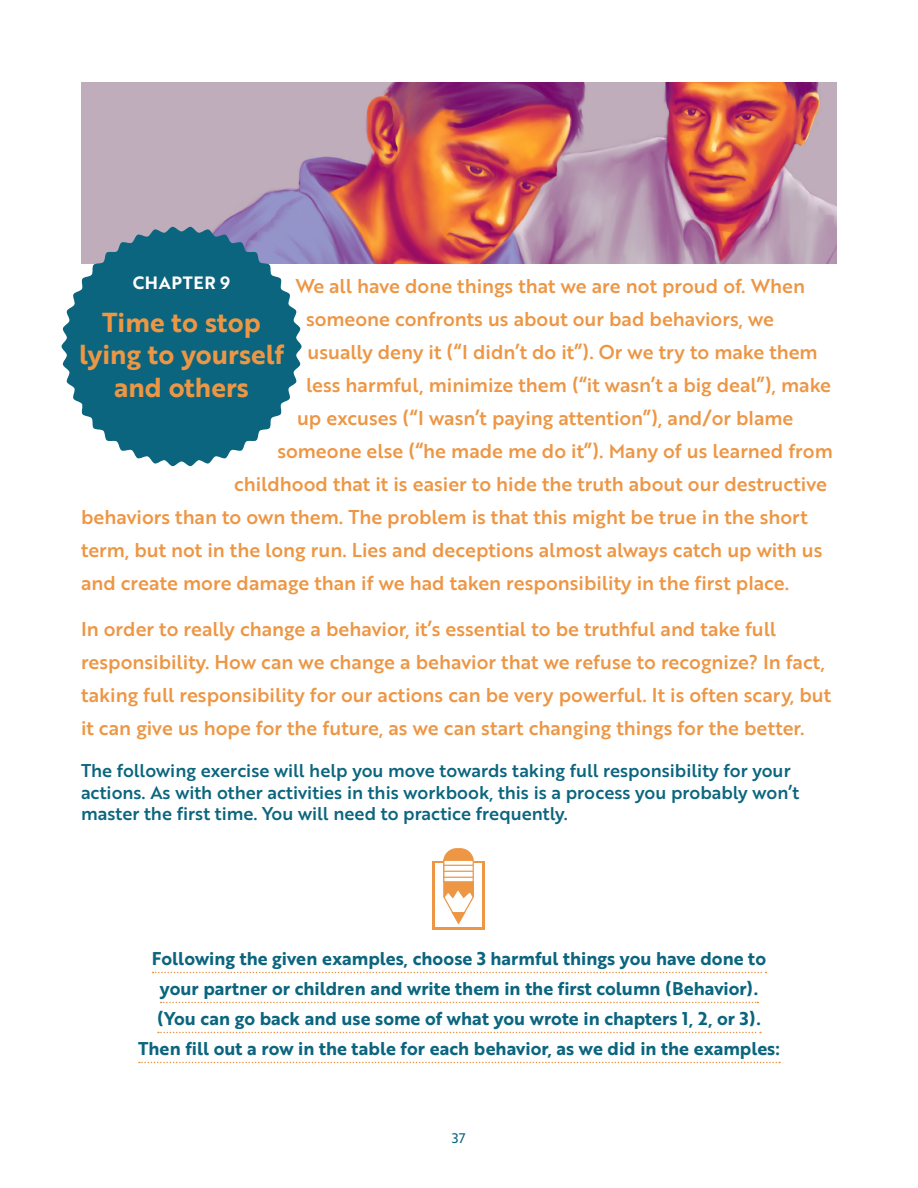
<style>
.page{position:relative;width:918px;height:1188px;background:#fff}
.page>*{position:absolute;margin:0;border:0;box-sizing:border-box;transform-origin:0 0}
.t1{font:26.7px/32.1px "Brother 1816 Bold";color:#ed9644;text-align:center}
.orange_chapter_type{font:19.5px/33px "Brother 1816 Medium";color:#ed9644}
.new_blue_with_orange{font:18px "Brother 1816 Bold";color:#0b657e}
.my_basic_text{font:18px/21.6px "Brother 1816 Medium";color:#0b657e}
.t2{font:17.4px "Brother 1816 Bold";letter-spacing:.04em;color:#fff}
.t3{font:13.5px "Brother 1816 Regular";color:#0b657e}
</style>
<div class="page">
<svg style="left:153px;top:972px;width:613px;height:1px"></svg>
<svg style="left:161px;top:1002px;width:597px;height:1px"></svg>
<svg style="left:158px;top:1032px;width:603px;height:1px"></svg>
<svg style="left:139px;top:1062px;width:641px;height:1px"></svg>
<div style="left:433px;top:861px;width:52px;height:69px;background:#ed9644"></div>
<div style="left:435px;top:863px;width:47px;height:64px;background:#fff"></div>
<div style="left:444px;top:849px;width:29px;height:25px;background:#ed9644;border-radius:13px"></div>
<div style="left:443px;top:848px;width:31px;height:27px;border:1px solid #ed9644;border-radius:13px"></div>
<div style="left:444px;top:866px;width:29px;height:30px;background:#ed9644"></div>
<div style="left:443px;top:865px;width:31px;height:32px;border:1px solid #ed9644"></div>
<svg style="left:445px;top:862px;width:27px;height:18px"></svg>
<div style="left:443px;top:860px;width:31px;height:22px;border:1px solid #ed9644"></div>
<svg style="left:443px;top:887px;width:31px;height:38px"></svg>
<svg style="left:444px;top:865px;width:29px;height:13px"></svg>
<img style="left:81px;top:82px;width:756px;height:182px">
<svg style="left:62px;top:227px;width:240px;height:239px;fill:#0b657e"></svg>
<p class="t2" style="left:133px;top:270px;width:99px">CHAPTER 9</p>
<p class="orange_chapter_type" style="left:296px;top:268px;width:511px">We all have done things that we are not proud of. When</p>
<p class="orange_chapter_type" style="left:306px;top:301px;width:470px">someone confronts us about our bad behaviors, we</p>
<p class="orange_chapter_type" style="left:308px;top:334px;width:512px">usually deny it (“I didn’t do it”). Or we try to make them</p>
<p class="orange_chapter_type" style="left:306px;top:367px;width:527px">less harmful, minimize them (“it wasn’t a big deal”), make</p>
<p class="orange_chapter_type" style="left:297px;top:400px;width:498px">up excuses (“I wasn’t paying attention”), and/or blame</p>
<p class="orange_chapter_type" style="left:278px;top:433px;width:557px">someone else (“he made me do it”). Many of us learned from</p>
<p class="orange_chapter_type" style="left:234px;top:466px;width:595px">childhood that it is easier to hide the truth about our destructive</p>
<p class="orange_chapter_type" style="left:81px;top:499px;width:728px">behaviors than to own them. The problem is that this might be true in the short</p>
<p class="orange_chapter_type" style="left:81px;top:532px;width:743px">term, but not in the long run. Lies and deceptions almost always catch up with us</p>
<p class="orange_chapter_type" style="left:81px;top:565px;width:710px">and create more damage than if we had taken responsibility in the first place.</p>
<p class="orange_chapter_type" style="left:81px;top:612px;width:752px">In order to really change a behavior, it’s essential to be truthful and take full responsibility. How can we change a behavior that we refuse to recognize? In fact, taking full responsibility for our actions can be very powerful. It is often scary, but it can give us hope for the future, as we can start changing things for the better.</p>
<p class="my_basic_text" style="left:81px;top:759px;width:720px">The following exercise will help you move towards taking full responsibility for your actions. As with other activities in this workbook, this is a process you probably won’t master the first time. You will need to practice frequently.</p>
<p class="t1" style="left:79px;top:306px;width:206px">Time to stop lying to yourself and others</p>
<p class="new_blue_with_orange" style="left:152px;top:945px;width:616px">Following the given examples, choose 3 harmful things you have done to</p>
<p class="new_blue_with_orange" style="left:160px;top:975px;width:600px">your partner or children and write them in the first column (Behavior).</p>
<p class="new_blue_with_orange" style="left:157px;top:1005px;width:605px">(You can go back and use some of what you wrote in chapters 1, 2, or 3).</p>
<p class="new_blue_with_orange" style="left:138px;top:1035px;width:643px">Then fill out a row in the table for each behavior, as we did in the examples:</p>
<p class="t3" style="left:452px;top:1128px;width:15px">37</p>
</div>
